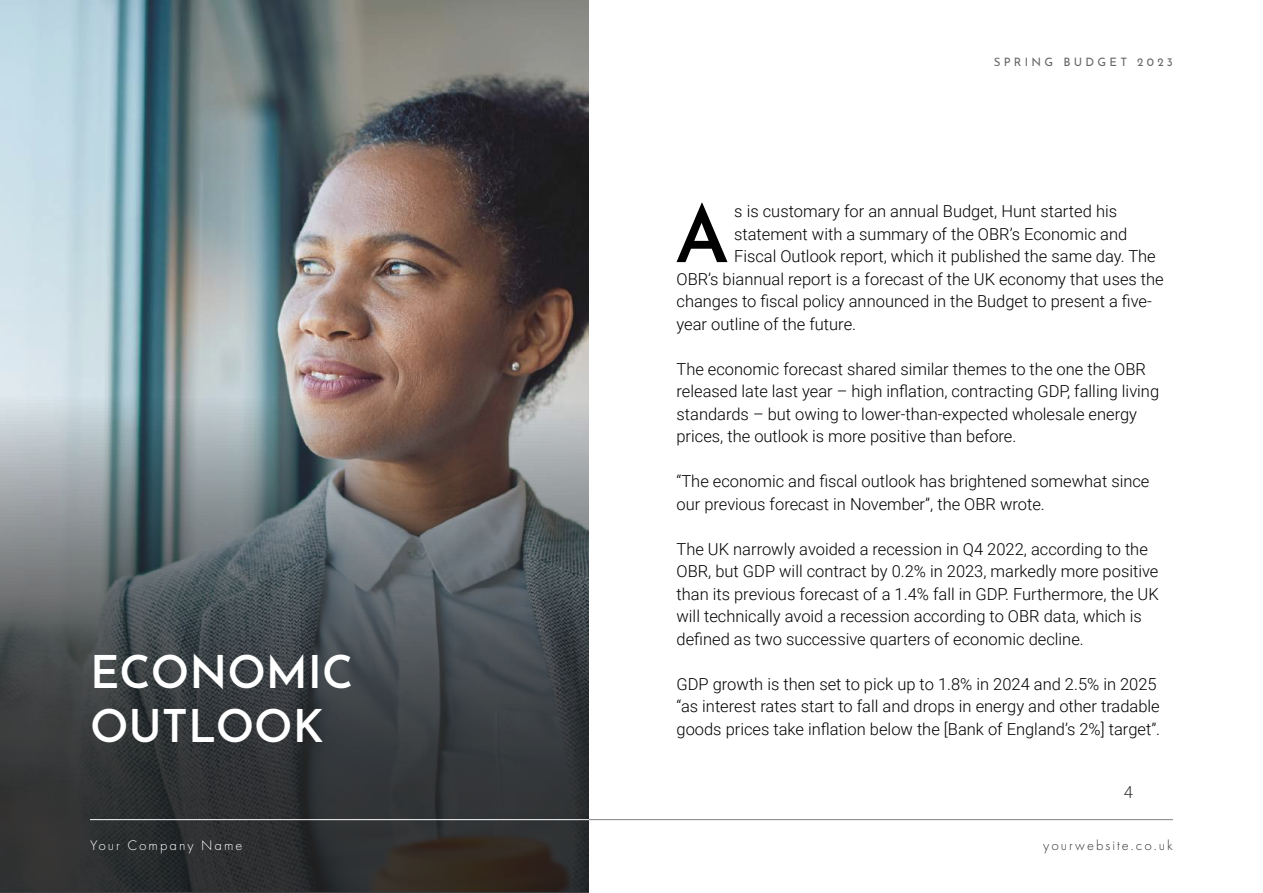
<style>
.page{position:relative;width:1263px;height:893px;background:#fff}
.page>*{position:absolute;margin:0;border:0;box-sizing:border-box;transform-origin:0 0}
.t1{font:600 78.3px "Josefin Sans";color:#000}
.t2{font:600 45px/54px "Josefin Sans";color:#fff}
.t3{font:300 16.5px/22.5px "Roboto";color:#000}
.t4{font:300 16.5px "Roboto";color:#333}
.t5{font:300 14.55px "Futura PT";letter-spacing:.14em;color:#333}
.t6{font:300 14.55px "Futura PT";letter-spacing:.14em;color:#fff}
.t7{font:11.55px "Josefin Sans";letter-spacing:.28em;color:#666}
</style>
<div class="page">
<hr style="left:90px;top:819px;width:1083px;height:1px;background:#000">
<img style="left:0;top:1px;width:589px;height:892px">
<hr style="left:90px;top:819px;width:499px;height:1px;background:#fff">
<h2 class="t2" style="left:90px;top:639px;width:265px">ECONOMIC<br>OUTLOOK</h2>
<p class="t6" style="left:90px;top:836px;width:154px">Your Company Name</p>
<p class="t7" style="left:994px;top:52px;width:181px">SPRING BUDGET 2023</p>
<h1 class="t1" style="left:675px;top:168px;width:56px">A</h1>
<p class="t3" style="left:734px;top:199px;width:384px">s is customary for an annual Budget, Hunt started his</p>
<p class="t3" style="left:734px;top:222px;width:395px">statement with a summary of the OBR’s Economic and</p>
<p class="t3" style="left:734px;top:244px;width:423px">Fiscal Outlook report, which it published the same day. The</p>
<p class="t3" style="left:676px;top:267px;width:489px">OBR’s biannual report is a forecast of the UK economy that uses the</p>
<p class="t3" style="left:676px;top:289px;width:477px">changes to fiscal policy announced in the Budget to present a five-</p>
<p class="t3" style="left:676px;top:312px;width:181px">year outline of the future.</p>
<p class="t3" style="left:676px;top:357px;width:484px">The economic forecast shared similar themes to the one the OBR released late last year – high inflation, contracting GDP, falling living standards – but owing to lower-than-expected wholesale energy prices, the outlook is more positive than before.</p>
<p class="t3" style="left:676px;top:469px;width:474px">“The economic and fiscal outlook has brightened somewhat since our previous forecast in November”, the OBR wrote.</p>
<p class="t3" style="left:676px;top:537px;width:484px">The UK narrowly avoided a recession in Q4 2022, according to the OBR, but GDP will contract by 0.2% in 2023, markedly more positive than its previous forecast of a 1.4% fall in GDP. Furthermore, the UK will technically avoid a recession according to OBR data, which is defined as two successive quarters of economic decline.</p>
<p class="t3" style="left:676px;top:672px;width:485px">GDP growth is then set to pick up to 1.8% in 2024 and 2.5% in 2025 “as interest rates start to fall and drops in energy and other tradable goods prices take inflation below the [Bank of England’s 2%] target”.</p>
<p class="t4" style="left:1124px;top:780px;width:11px">4</p>
<p class="t5" style="left:1043px;top:837px;width:131px">yourwebsite.co.uk</p>
</div>
